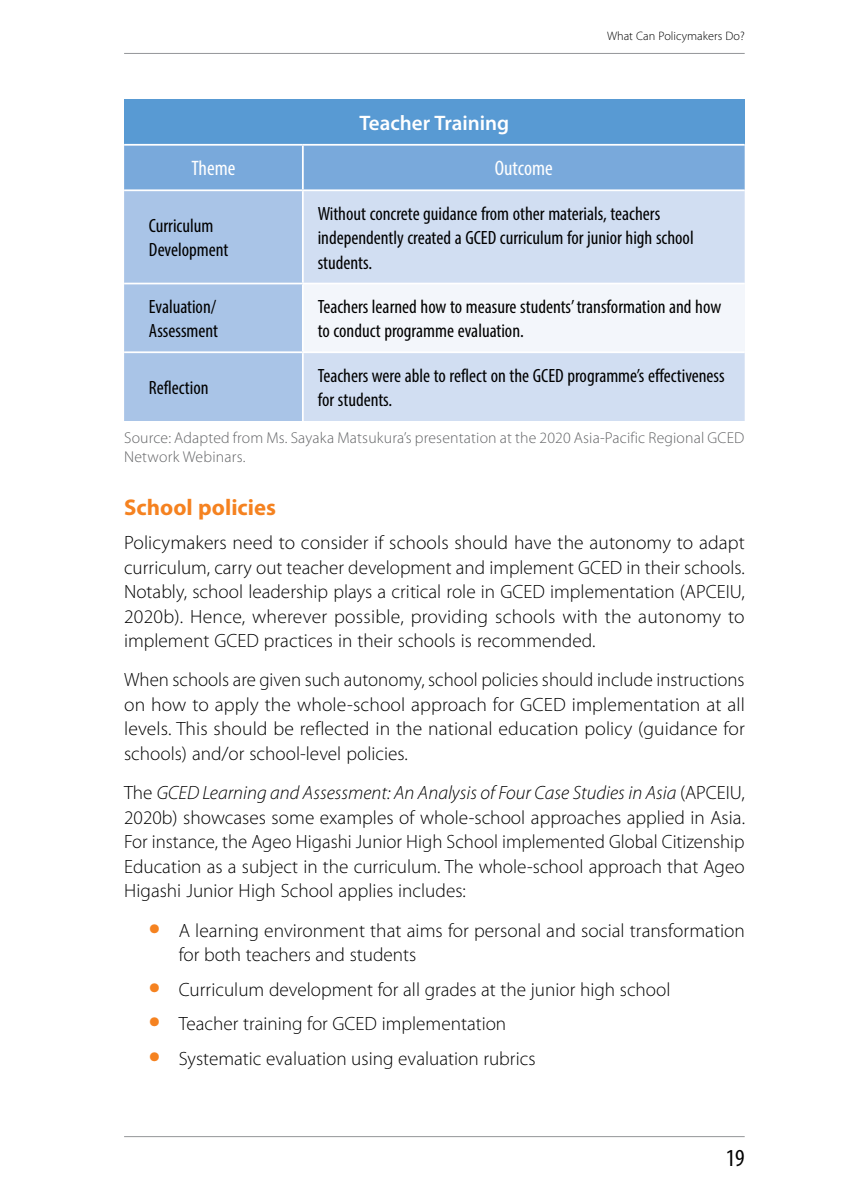
<style>
.page{position:relative;width:844px;height:1191px;background:#fff}
.page>*{position:absolute;margin:0;border:0;box-sizing:border-box;transform-origin:0 0}
.t1{font:condensed 24.5px "Myriad Pro";color:#000}
.t2{font:700 22.75px "Myriad Pro";color:#f58220}
.t3{font:600 21px "Myriad Pro";color:#fff}
.t4{font:condensed 21px "Myriad Pro";color:#fff}
.t5{font:300 19.25px/24.5px "Myriad Pro";color:#000;text-align:justify}
.t6{font:condensed 19.25px/24.5px "Myriad Pro";color:#000}
.t7{font:300 15.75px/19.2px "Myriad Pro";letter-spacing:.01em;color:#636466}
.t8{font:300 12.25px "Myriad Pro";color:#000}
.s1{font-style:italic}
.s2{font-weight:900;font-size:31.5px;color:#f58220}
</style>
<div class="page">
<hr style="left:124px;top:53px;width:620px;height:1px;background:#939598">
<hr style="left:124px;top:1136px;width:620px;height:1px;background:#939598">
<div style="left:124px;top:99px;width:620px;height:46px;background:#589ad3"></div>
<div style="left:124px;top:146px;width:620px;height:43px;background:#79a9db"></div>
<div style="left:124px;top:191px;width:178px;height:230px;background:#a9c4e7"></div>
<div style="left:303px;top:191px;width:441px;height:230px;background:#d1def2"></div>
<div style="left:303px;top:283px;width:441px;height:69px;background:#f3f6fb"></div>
<hr style="left:124px;top:144px;width:179px;height:2px;background:#fff">
<hr style="left:303px;top:144px;width:441px;height:2px;background:#fff">
<hr style="left:302px;top:146px;width:1px;height:43px;background:#fff">
<hr style="left:124px;top:283px;width:179px;height:1px;background:#fff">
<hr style="left:303px;top:283px;width:441px;height:1px;background:#fff">
<hr style="left:124px;top:351px;width:179px;height:2px;background:#fff">
<hr style="left:303px;top:351px;width:441px;height:2px;background:#fff">
<p class="t3" style="left:359px;top:109px;width:151px">Teacher Training</p>
<p class="t4" style="left:191px;top:156px;width:45px">Theme</p>
<p class="t4" style="left:494px;top:156px;width:59px">Outcome</p>
<p class="t8" style="left:607px;top:28px;width:139px">What Can Policymakers Do?</p>
<p class="t6" style="left:149px;top:213px;width:81px">Curriculum<br>Development</p>
<p class="t6" style="left:317px;top:201px;width:377px">Without concrete guidance from other materials, teachers independently created a GCED curriculum for junior high school students.</p>
<p class="t6" style="left:149px;top:294px;width:71px">Evaluation/<br>Assessment</p>
<p class="t6" style="left:317px;top:294px;width:405px">Teachers learned how to measure students’ transformation and how to conduct programme evaluation.</p>
<p class="t6" style="left:149px;top:375px;width:61px">Reflection</p>
<p class="t6" style="left:317px;top:363px;width:408px">Teachers were able to reflect on the GCED programme’s effectiveness for students.</p>
<p class="t7" style="left:124px;top:428px;width:621px">Source: Adapted from Ms. Sayaka Matsukura’s presentation at the 2020 Asia-Pacific Regional GCED<br>Network Webinars.</p>
<p class="t2" style="left:124px;top:492px;width:153px">School policies</p>
<p class="t5" style="left:124px;top:530px;width:622px">Policymakers need to consider if schools should have the autonomy to adapt curriculum, carry out teacher development and implement GCED in their schools.<br>Notably, school leadership plays a critical role in GCED implementation (APCEIU, 2020b). Hence, wherever possible, providing schools with the autonomy to implement GCED practices in their schools is recommended.</p>
<p class="t5" style="left:124px;top:667px;width:622px">When schools are given such autonomy, school policies should include instructions on how to apply the whole-school approach for GCED implementation at all levels. This should be reflected in the national education policy (guidance for schools) and/or school-level policies.</p>
<p class="t5" style="left:124px;top:780px;width:622px">The <span class="s1">GCED Learning and Assessment: An Analysis of Four Case Studies in Asia</span> (APCEIU, 2020b) showcases some examples of whole-school approaches applied in Asia.<br>For instance, the Ageo Higashi Junior High School implemented Global Citizenship Education as a subject in the curriculum. The whole-school approach that Ageo Higashi Junior High School applies includes:</p>
<p class="t5" style="left:179px;top:918px;width:567px;text-indent:-30px"><span class="s2">•</span> A learning environment that aims for personal and social transformation for both teachers and students</p>
<p class="t5" style="left:149px;top:977px;width:523px"><span class="s2">•</span> Curriculum development for all grades at the junior high school</p>
<p class="t5" style="left:149px;top:1011px;width:359px"><span class="s2">•</span> Teacher training for GCED implementation</p>
<p class="t5" style="left:149px;top:1045px;width:388px"><span class="s2">•</span> Systematic evaluation using evaluation rubrics</p>
<p class="t1" style="left:725px;top:1142px;width:20px">19</p>
</div>
